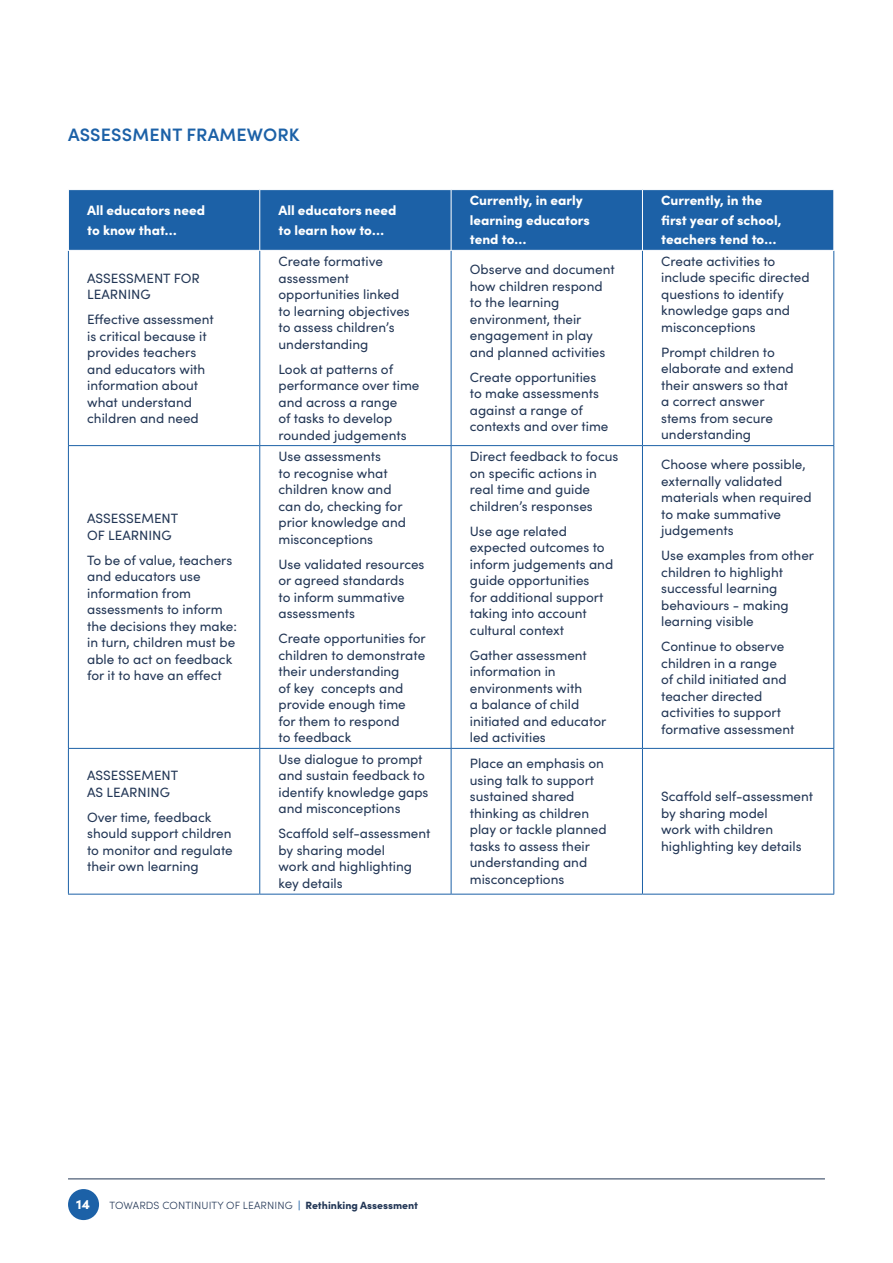
<style>
.page{position:relative;width:893px;height:1263px;background:#fff}
.page>*{position:absolute;margin:0;border:0;box-sizing:border-box;transform-origin:0 0}
.t1{font:600 18px "Sofia Pro";letter-spacing:.01em;color:#1c61a7}
.t2{font:13.5px/16.5px "Sofia Pro";color:#233756}
.t3{font:900 13.5px/19.5px "Sofia Pro";color:#fff}
.t4{font:300 10.5px "Sofia Pro";letter-spacing:.01em;color:#233756}
.s1{font-weight:900;color:#1c61a7}
.s2{font-weight:900}
</style>
<div class="page">
<div style="left:68px;top:1189px;width:31px;height:31px;background:#1c61a7;border-radius:50%"></div>
<hr style="left:68px;top:1178px;width:757px;height:1px;background:#233756">
<div style="left:69px;top:190px;width:764px;height:60px;background:#1c61a7"></div>
<hr style="left:68px;top:251px;width:1px;height:194px;background:#1c61a7">
<hr style="left:259px;top:251px;width:1px;height:194px;background:#1c61a7">
<hr style="left:451px;top:251px;width:1px;height:194px;background:#1c61a7">
<hr style="left:642px;top:251px;width:1px;height:194px;background:#1c61a7">
<hr style="left:833px;top:251px;width:1px;height:194px;background:#1c61a7">
<hr style="left:68px;top:445px;width:192px;height:1px;background:#1c61a7">
<hr style="left:68px;top:446px;width:1px;height:302px;background:#1c61a7">
<hr style="left:260px;top:445px;width:191px;height:1px;background:#1c61a7">
<hr style="left:259px;top:446px;width:1px;height:302px;background:#1c61a7">
<hr style="left:451px;top:445px;width:191px;height:1px;background:#1c61a7">
<hr style="left:451px;top:446px;width:1px;height:302px;background:#1c61a7">
<hr style="left:642px;top:445px;width:192px;height:1px;background:#1c61a7">
<hr style="left:642px;top:446px;width:1px;height:302px;background:#1c61a7">
<hr style="left:833px;top:446px;width:1px;height:302px;background:#1c61a7">
<hr style="left:68px;top:748px;width:192px;height:1px;background:#1c61a7">
<hr style="left:68px;top:749px;width:1px;height:145px;background:#1c61a7">
<hr style="left:260px;top:748px;width:191px;height:1px;background:#1c61a7">
<hr style="left:259px;top:749px;width:1px;height:145px;background:#1c61a7">
<hr style="left:451px;top:748px;width:191px;height:1px;background:#1c61a7">
<hr style="left:451px;top:749px;width:1px;height:145px;background:#1c61a7">
<hr style="left:642px;top:748px;width:192px;height:1px;background:#1c61a7">
<hr style="left:642px;top:749px;width:1px;height:145px;background:#1c61a7">
<hr style="left:833px;top:749px;width:1px;height:145px;background:#1c61a7">
<hr style="left:68px;top:894px;width:192px;height:1px;background:#1c61a7">
<hr style="left:260px;top:894px;width:191px;height:1px;background:#1c61a7">
<hr style="left:451px;top:894px;width:191px;height:1px;background:#1c61a7">
<hr style="left:642px;top:894px;width:192px;height:1px;background:#1c61a7">
<hr style="left:259px;top:190px;width:1px;height:60px;background:#fff">
<hr style="left:451px;top:190px;width:1px;height:60px;background:#fff">
<hr style="left:642px;top:190px;width:1px;height:60px;background:#fff">
<h1 class="t1" style="left:68px;top:121px;width:233px">ASSESSMENT FRAMEWORK</h1>
<p class="t3" style="left:87px;top:199px;width:119px">All educators need to know that…</p>
<p class="t3" style="left:278px;top:199px;width:119px">All educators need to learn how to…</p>
<p class="t3" style="left:470px;top:190px;width:122px">Currently, in early learning educators tend to…</p>
<p class="t3" style="left:661px;top:190px;width:122px">Currently, in the first year of school, teachers tend to…</p>
<p class="t2" style="left:87px;top:269px;width:114px">ASSESSMENT FOR<br>LEARNING</p>
<p class="t2" style="left:87px;top:310px;width:128px">Effective assessment is critical because it provides teachers and educators with information about what understand children and need</p>
<p class="t2" style="left:278px;top:252px;width:133px">Create formative assessment opportunities linked to learning objectives to assess children’s understanding</p>
<p class="t2" style="left:278px;top:360px;width:142px">Look at patterns of performance over time and across a range<br>of tasks to develop rounded judgements</p>
<p class="t2" style="left:661px;top:252px;width:150px">Create activities to include specific directed questions to identify knowledge gaps and misconceptions</p>
<p class="t2" style="left:661px;top:343px;width:134px">Prompt children to elaborate and extend their answers so that a correct answer stems from secure understanding</p>
<p class="t2" style="left:470px;top:260px;width:146px">Observe and document how children respond to the learning environment, their engagement in play and planned activities</p>
<p class="t2" style="left:470px;top:368px;width:140px">Create opportunities to make assessments against a range of contexts and over time</p>
<p class="t2" style="left:87px;top:509px;width:93px">ASSESSEMENT<br>OF LEARNING</p>
<p class="t2" style="left:87px;top:551px;width:151px">To be of value, teachers and educators use information from assessments to inform the decisions they make: in turn, children must be able to act on feedback for it to have an effect</p>
<p class="t2" style="left:87px;top:767px;width:93px">ASSESSEMENT<br>AS LEARNING</p>
<p class="t2" style="left:87px;top:808px;width:147px">Over time, feedback should support children to monitor and regulate their own learning</p>
<p class="t2" style="left:278px;top:447px;width:129px">Use assessments<br>to recognise what children know and can do, checking for prior knowledge and misconceptions</p>
<p class="t2" style="left:278px;top:555px;width:148px">Use validated resources or agreed standards<br>to inform summative assessments</p>
<p class="t2" style="left:278px;top:629px;width:149px">Create opportunities for children to demonstrate their understanding<br>of key concepts and provide enough time for them to respond<br>to feedback</p>
<p class="t2" style="left:278px;top:750px;width:152px">Use dialogue to prompt and sustain feedback to identify knowledge gaps and misconceptions</p>
<p class="t2" style="left:278px;top:825px;width:154px">Scaffold self-assessment by sharing model<br>work and highlighting key details</p>
<p class="t2" style="left:470px;top:447px;width:150px">Direct feedback to focus on specific actions in real time and guide children’s responses</p>
<p class="t2" style="left:470px;top:522px;width:145px">Use age related expected outcomes to inform judgements and guide opportunities<br>for additional support taking into account cultural context</p>
<p class="t2" style="left:470px;top:646px;width:138px">Gather assessment information in environments with<br>a balance of child initiated and educator led activities</p>
<p class="t2" style="left:470px;top:754px;width:138px">Place an emphasis on using talk to support sustained shared thinking as children play or tackle planned tasks to assess their understanding and misconceptions</p>
<p class="t2" style="left:661px;top:456px;width:152px">Choose where possible, externally validated materials when required to make summative judgements</p>
<p class="t2" style="left:661px;top:547px;width:154px">Use examples from other children to highlight successful learning behaviours - making learning visible</p>
<p class="t2" style="left:661px;top:638px;width:135px">Continue to observe children in a range<br>of child initiated and teacher directed activities to support formative assessment</p>
<p class="t2" style="left:661px;top:787px;width:154px">Scaffold self-assessment by sharing model<br>work with children highlighting key details</p>
<p class="t3" style="left:76px;top:1194px;width:15px">14</p>
<p class="t4" style="left:110px;top:1197px;width:310px">TOWARDS CONTINUITY OF LEARNING <span class="s1">|</span> <span class="s2">Rethinking Assessment</span></p>
</div>
